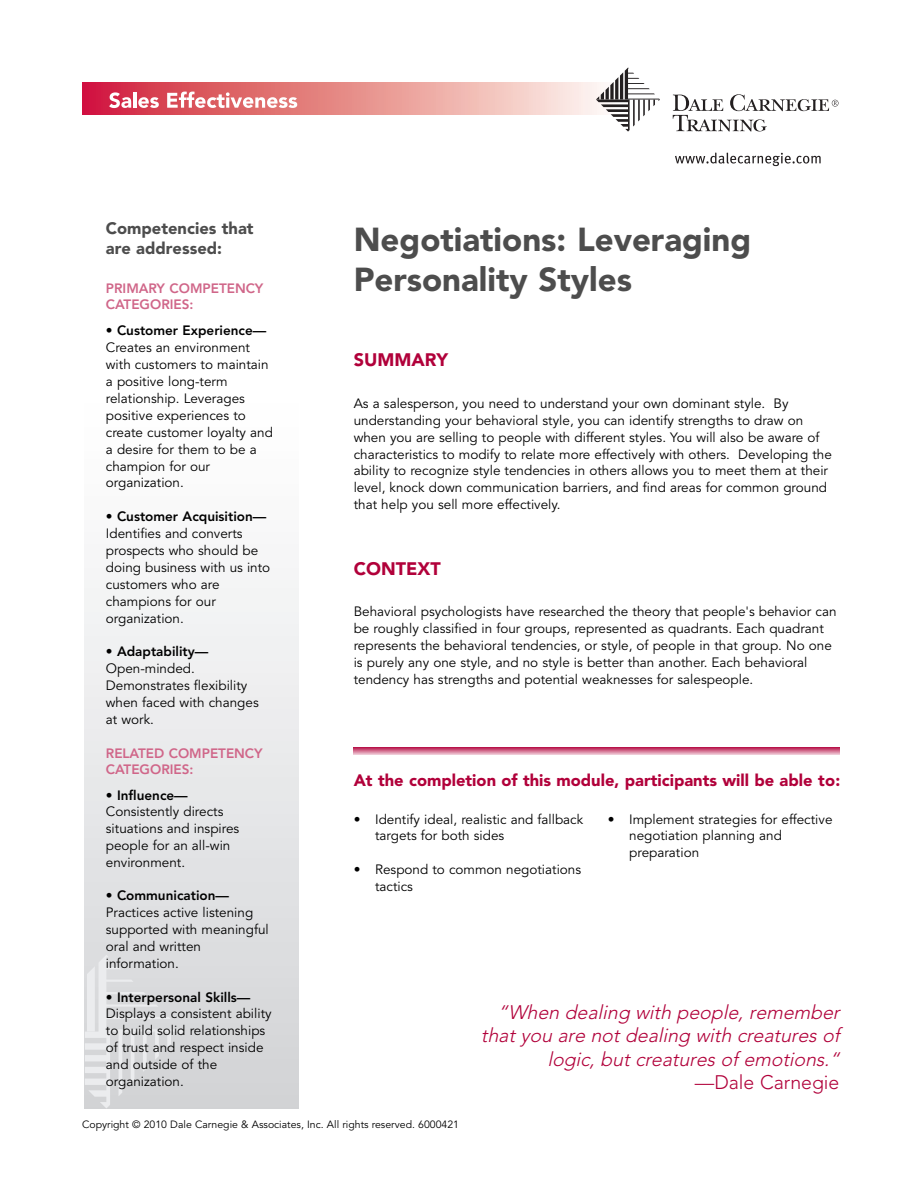
<style>
.page{position:relative;width:918px;height:1188px;background:#fff}
.page>*{position:absolute;margin:0;border:0;box-sizing:border-box;transform-origin:0 0}
.t1{font:900 33px/39.6px "Avenir LT";color:#4d4d4d}
.t2{font:italic 300 19.5px/23.4px "Avenir LT";color:#b1003a;text-align:right}
.t3{font:300 19.5px "Avenir LT";color:#b1003a}
.t4{font:900 18px "Avenir LT";color:#b1003a}
.t5{font:900 16.5px "Avenir LT";color:#b1003a}
.t6{font:900 16.5px/19.8px "Avenir LT";color:#4d4d4d}
.t7{font:13.5px/17px "Avenir LT";color:#000}
.t8{font:800 13.5px "Avenir LT";color:#000}
.t9{font:800 13.5px/16.2px "Avenir LT";color:#d06689}
.t10{font:10.5px "Avenir LT";color:#000}
</style>
<div class="page">
<div style="left:85px;top:85px;width:213px;height:1023px;background:linear-gradient(to bottom,#fff,#d6d7da)"></div>
<svg style="left:82px;top:83px;width:514px;height:32px;background:#e89294"></svg>
<svg style="left:109px;top:92px;width:22px;height:16px"></svg>
<hr style="left:133px;top:92px;width:3px;height:16px;background:#fff">
<svg style="left:138px;top:97px;width:21px;height:11px"></svg>
<svg style="left:167px;top:92px;width:130px;height:16px"></svg>
<svg style="left:596px;top:68px;width:64px;height:64px"></svg>
<svg style="left:673px;top:94px;width:165px;height:37px"></svg>
<svg style="left:675px;top:153px;width:146px;height:13px"></svg>
<svg style="left:85px;top:955px;width:98px;height:154px;background:#dbdcde"></svg>
<svg style="left:354px;top:748px;width:485px;height:6px;background:#d37090"></svg>
<p class="t6" style="left:106px;top:218px;width:149px">Competencies that are addressed:</p>
<p class="t9" style="left:106px;top:280px;width:159px">PRIMARY COMPETENCY<br>CATEGORIES:</p>
<p class="t8" style="left:106px;top:323px;width:162px">• Customer Experience—</p>
<p class="t7" style="left:106px;top:339px;width:169px">Creates an environment with customers to maintain a positive long-term relationship. Leverages positive experiences to create customer loyalty and a desire for them to be a champion for our organization.</p>
<p class="t8" style="left:106px;top:509px;width:162px">• Customer Acquisition—</p>
<p class="t7" style="left:106px;top:525px;width:166px">Identifies and converts prospects who should be doing business with us into customers who are champions for our organization.</p>
<p class="t8" style="left:106px;top:644px;width:104px">• Adaptability—</p>
<p class="t7" style="left:106px;top:661px;width:154px">Open-minded.<br>Demonstrates flexibility when faced with changes at work.</p>
<p class="t9" style="left:106px;top:745px;width:158px">RELATED COMPETENCY<br>CATEGORIES:</p>
<p class="t8" style="left:106px;top:787px;width:83px">• Influence—</p>
<p class="t7" style="left:106px;top:804px;width:135px">Consistently directs situations and inspires people for an all-win environment.</p>
<p class="t8" style="left:106px;top:887px;width:125px">• Communication—</p>
<p class="t7" style="left:106px;top:904px;width:164px">Practices active listening supported with meaningful oral and written information.</p>
<p class="t8" style="left:106px;top:989px;width:146px">• Interpersonal Skills—</p>
<p class="t7" style="left:106px;top:1006px;width:167px">Displays a consistent ability to build solid relationships of trust and respect inside and outside of the organization.</p>
<p class="t10" style="left:82px;top:1119px;width:378px">Copyright © 2010 Dale Carnegie &amp; Associates, Inc. All rights reserved. 6000421</p>
<h1 class="t1" style="left:354px;top:220px;width:399px">Negotiations: Leveraging<br>Personality Styles</h1>
<h3 class="t4" style="left:354px;top:349px;width:96px">SUMMARY</h3>
<p class="t7" style="left:354px;top:395px;width:480px">As a salesperson, you need to understand your own dominant style. By understanding your behavioral style, you can identify strengths to draw on when you are selling to people with different styles. You will also be aware of characteristics to modify to relate more effectively with others. Developing the ability to recognize style tendencies in others allows you to meet them at their level, knock down communication barriers, and find areas for common ground that help you sell more effectively.</p>
<h3 class="t4" style="left:354px;top:558px;width:88px">CONTEXT</h3>
<p class="t7" style="left:354px;top:604px;width:484px">Behavioral psychologists have researched the theory that people's behavior can be roughly classified in four groups, represented as quadrants. Each quadrant represents the behavioral tendencies, or style, of people in that group. No one is purely any one style, and no style is better than another. Each behavioral tendency has strengths and potential weaknesses for salespeople.</p>
<p class="t5" style="left:354px;top:771px;width:488px">At the completion of this module, participants will be able to:</p>
<p class="t7" style="left:375px;top:811px;width:210px;text-indent:-21px">• Identify ideal, realistic and fallback targets for both sides</p>
<p class="t7" style="left:375px;top:862px;width:208px;text-indent:-21px">• Respond to common negotiations tactics</p>
<p class="t7" style="left:629px;top:811px;width:205px;text-indent:-21px">• Implement strategies for effective negotiation planning and preparation</p>
<h2 class="t2" style="left:481px;top:1001px;width:365px">“When dealing with people, remember that you are not dealing with creatures of logic, but creatures of emotions.“</h2>
<h2 class="t3" style="left:695px;top:1071px;width:146px">—Dale Carnegie</h2>
</div>
